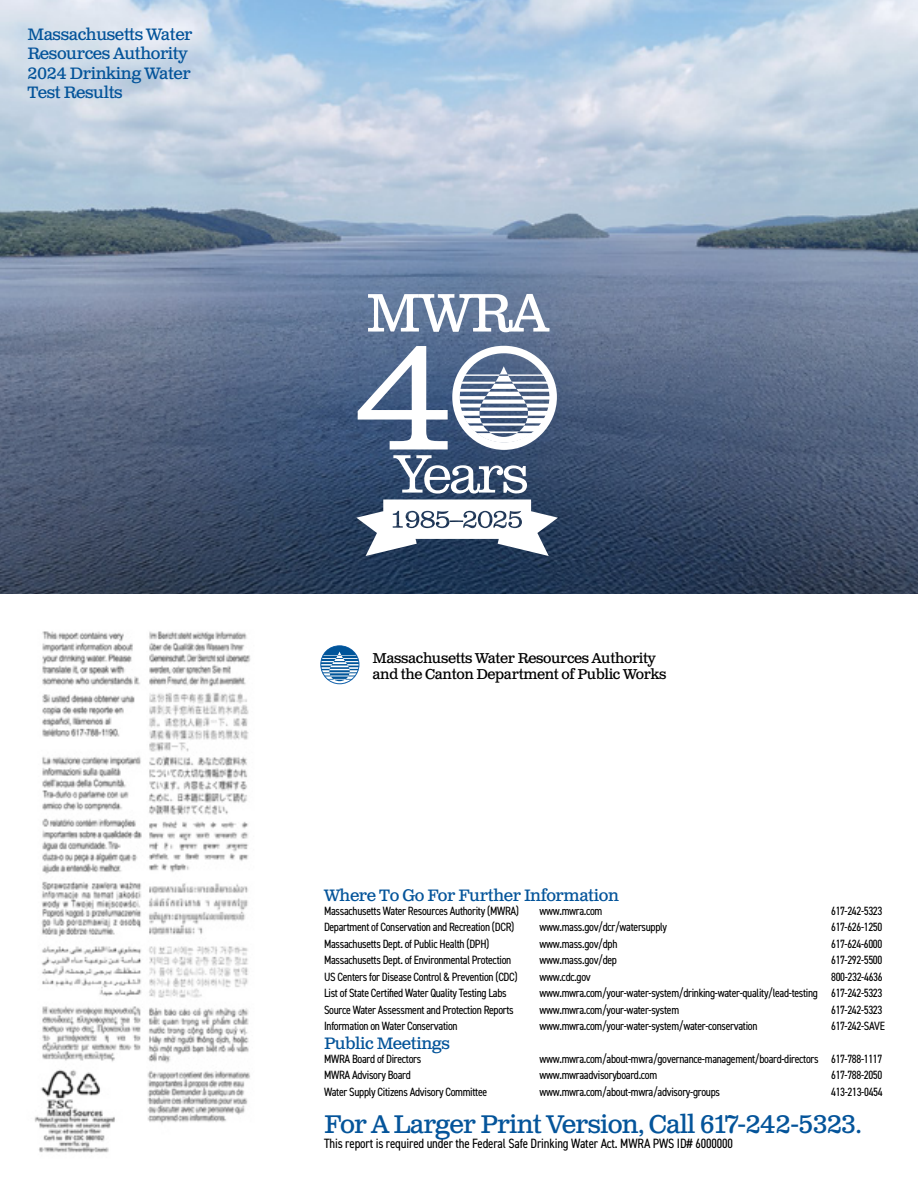
<style>
.page{position:relative;width:918px;height:1188px;background:#fff}
.page>*{position:absolute;margin:0;border:0;box-sizing:border-box;transform-origin:0 0}
.t1{font:54px "Clarendon Text Pro";color:#fff}
.t2{font:25.5px "Clarendon Text Pro";letter-spacing:-.03em;color:#04549a}
.t3{font:16.5px/19.5px "Clarendon Text Pro";letter-spacing:-.025em;color:#04549a}
.t4{font:14.25px/15.8px "Clarendon Text Pro";letter-spacing:-.025em;color:#000}
.t5{font:condensed 13.5px "DIN2014";letter-spacing:-.01em;color:#000}
.t6{font:condensed 12px/16.5px "DIN2014";letter-spacing:-.025em;color:#000}
</style>
<div class="page">
<img style="left:34px;top:631px;width:217px;height:522px">
<svg style="left:319px;top:644px;width:41px;height:41px"></svg>
<svg style="left:321px;top:646px;width:38px;height:38px"></svg>
<img style="left:0;top:0;width:918px;height:594px">
<svg style="left:356px;top:346px;width:202px;height:210px"></svg>
<h3 class="t3" style="left:28px;top:25px;width:167px">Massachusetts Water<br>Resources Authority<br>2024 Drinking Water<br>Test Results</h3>
<h1 class="t1" style="left:366px;top:280px;width:184px">MWRA</h1>
<p class="t4" style="left:373px;top:651px;width:295px">Massachusetts Water Resources Authority and the Canton Department of Public Works</p>
<h3 class="t3" style="left:324px;top:886px;width:297px">Where To Go For Further Information</h3>
<p class="t6" style="left:324px;top:902px;width:197px">Massachusetts Water Resources Authority (MWRA)<br>Department of Conservation and Recreation (DCR)<br>Massachusetts Dept. of Public Health (DPH)<br>Massachusetts Dept. of Environmental Protection US Centers for Disease Control &amp; Prevention (CDC)<br>List of State Certified Water Quality Testing Labs Source Water Assessment and Protection Reports Information on Water Conservation</p>
<p class="t6" style="left:324px;top:1050px;width:165px">MWRA Board of Directors<br>MWRA Advisory Board<br>Water Supply Citizens Advisory Committee</p>
<h3 class="t3" style="left:324px;top:1034px;width:128px">Public Meetings</h3>
<p class="t6" style="left:539px;top:902px;width:280px">www.mwra.com<br>www.mass.gov/dcr/watersupply<br>www.mass.gov/dph<br>www.mass.gov/dep<br>www.cdc.gov www.mwra.com/your-water-system/drinking-water-quality/lead-testing www.mwra.com/your-water-system www.mwra.com/your-water-system/water-conservation</p>
<p class="t6" style="left:539px;top:1050px;width:281px">www.mwra.com/about-mwra/governance-management/board-directors www.mwraadvisoryboard.com www.mwra.com/about-mwra/advisory-groups</p>
<p class="t6" style="left:831px;top:902px;width:55px">617-242-5323<br>617-626-1250<br>617-624-6000<br>617-292-5500<br>800-232-4636<br>617-242-5323<br>617-242-5323<br>617-242-SAVE</p>
<p class="t6" style="left:831px;top:1050px;width:53px;text-align:justify">617-788-1117<br>617-788-2050<br>413-213-0454</p>
<h2 class="t2" style="left:324px;top:1109px;width:539px">For A Larger Print Version, Call 617-242-5323.</h2>
<p class="t5" style="left:324px;top:1134px;width:410px">This report is required under the Federal Safe Drinking Water Act. MWRA PWS ID# 6000000</p>
</div>
